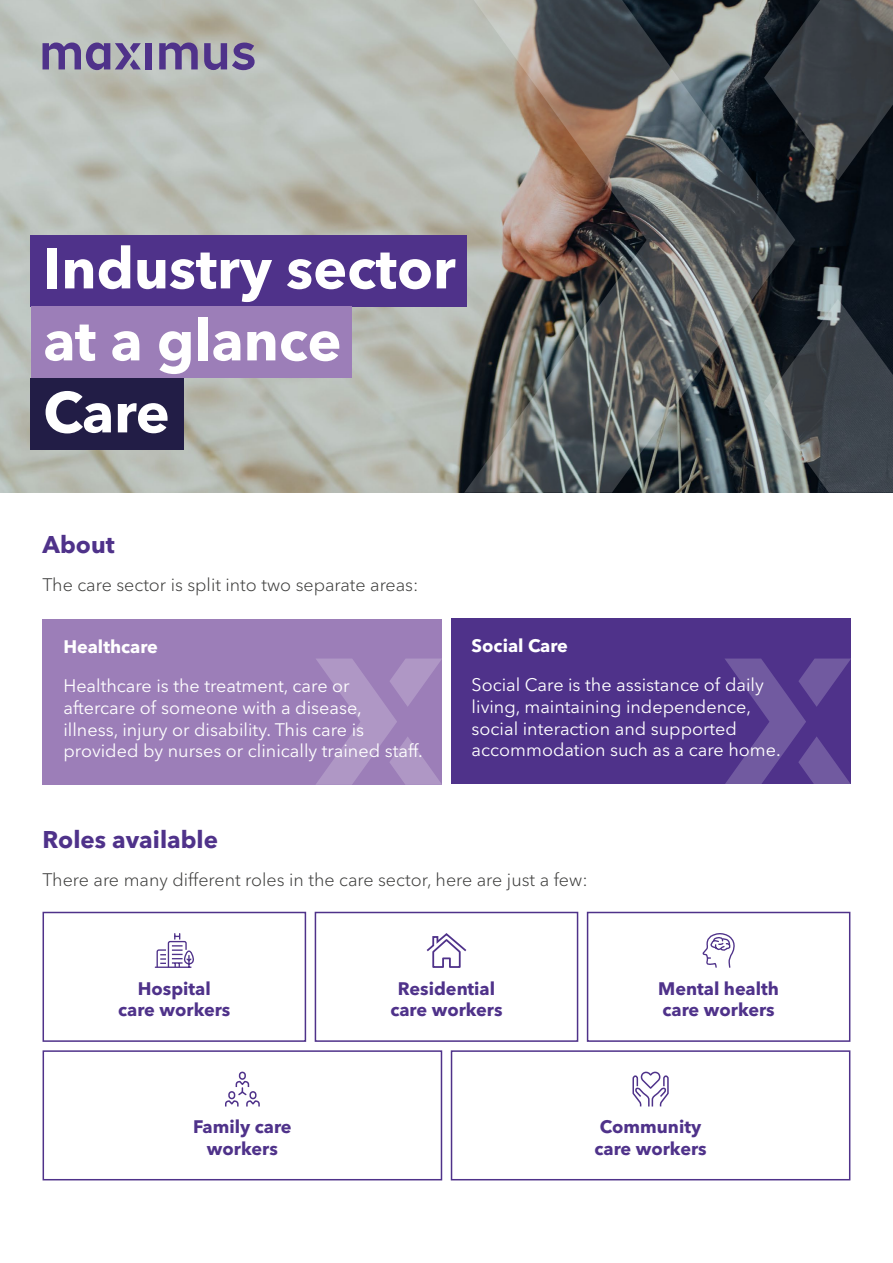
<style>
.page{position:relative;width:893px;height:1263px;background:#fff}
.page>*{position:absolute;margin:0;border:0;box-sizing:border-box;transform-origin:0 0}
.t1{font:700 57px/72px "Avenir Next LT Pro";color:#fff}
.t2{font:700 24px "Avenir Next LT Pro";color:#4f328a}
.t3{font:18px/21.6px "Avenir Next LT Pro";color:#fff}
.t4{font:700 18px/21.6px "Avenir Next LT Pro";color:#4f328a;text-align:center}
.t5{font:300 18px "Avenir Next LT Pro";color:#3c3c3b}
.t6{font:700 18px "Avenir Next LT Pro";color:#fff}
</style>
<div class="page">
<div style="left:451px;top:1050px;width:399px;height:130px;border:2px solid #4f328a"></div>
<div style="left:315px;top:912px;width:263px;height:130px;border:2px solid #4f328a"></div>
<div style="left:587px;top:912px;width:263px;height:130px;border:2px solid #4f328a"></div>
<div style="left:43px;top:1050px;width:399px;height:130px;border:2px solid #4f328a"></div>
<div style="left:43px;top:912px;width:263px;height:130px;border:2px solid #4f328a"></div>
<img style="left:0;top:0;width:893px;height:493px">
<svg style="left:795px;top:299px;width:98px;height:194px;background:#3a4148"></svg>
<svg style="left:795px;top:0;width:98px;height:181px;background:#3b4044"></svg>
<img style="left:464px;top:0;width:331px;height:493px">
<div style="left:31px;top:235px;width:436px;height:72px;background:#4f328a"></div>
<div style="left:31px;top:307px;width:320px;height:71px;background:#9c7eb8"></div>
<div style="left:31px;top:378px;width:153px;height:72px;background:#221d46"></div>
<svg style="left:204px;top:43px;width:51px;height:27px"></svg>
<svg style="left:159px;top:43px;width:39px;height:26px"></svg>
<div style="left:145px;top:43px;width:7px;height:26px;background:#4f328a"></div>
<svg style="left:43px;top:43px;width:98px;height:27px;background:#867aa3"></svg>
<div style="left:43px;top:619px;width:399px;height:166px;background:#9c7eb8"></div>
<svg style="left:316px;top:658px;width:126px;height:127px"></svg>
<div style="left:451px;top:618px;width:399px;height:166px;background:#4f328a"></div>
<svg style="left:725px;top:658px;width:126px;height:126px"></svg>
<svg style="left:154px;top:934px;width:40px;height:34px"></svg>
<svg style="left:702px;top:933px;width:33px;height:35px"></svg>
<svg style="left:426px;top:933px;width:41px;height:35px"></svg>
<svg style="left:632px;top:1071px;width:37px;height:36px"></svg>
<div style="left:239px;top:1071px;width:7px;height:9px;border:2px solid #4f328a;border-radius:3px"></div>
<svg style="left:225px;top:1080px;width:35px;height:27px"></svg>
<div style="left:228px;top:1091px;width:7px;height:8px;border:2px solid #4f328a;border-radius:3px"></div>
<h1 class="t1" style="left:43px;top:232px;width:414px">Industry sector at a glance<br>Care</h1>
<h2 class="t2" style="left:43px;top:530px;width:74px">About</h2>
<p class="t5" style="left:43px;top:574px;width:377px">The care sector is split into two separate areas:</p>
<p class="t6" style="left:63px;top:636px;width:96px">Healthcare</p>
<p class="t3" style="left:63px;top:675px;width:361px">Healthcare is the treatment, care or aftercare of someone with a disease,<br>illness, injury or disability. This care is provided by nurses or clinically trained staff.</p>
<p class="t6" style="left:472px;top:635px;width:98px">Social Care</p>
<p class="t3" style="left:472px;top:674px;width:311px">Social Care is the assistance of daily living, maintaining independence, social interaction and supported accommodation such as a care home.</p>
<h2 class="t2" style="left:43px;top:824px;width:177px">Roles available</h2>
<p class="t5" style="left:43px;top:869px;width:547px">There are many different roles in the care sector, here are just a few:</p>
<p class="t4" style="left:118px;top:977px;width:114px">Hospital care workers</p>
<p class="t4" style="left:193px;top:1116px;width:100px">Family care workers</p>
<p class="t4" style="left:390px;top:977px;width:114px">Residential care workers</p>
<p class="t4" style="left:658px;top:977px;width:122px;text-align:left">Mental health care workers</p>
<p class="t4" style="left:594px;top:1116px;width:114px">Community care workers</p>
</div>
